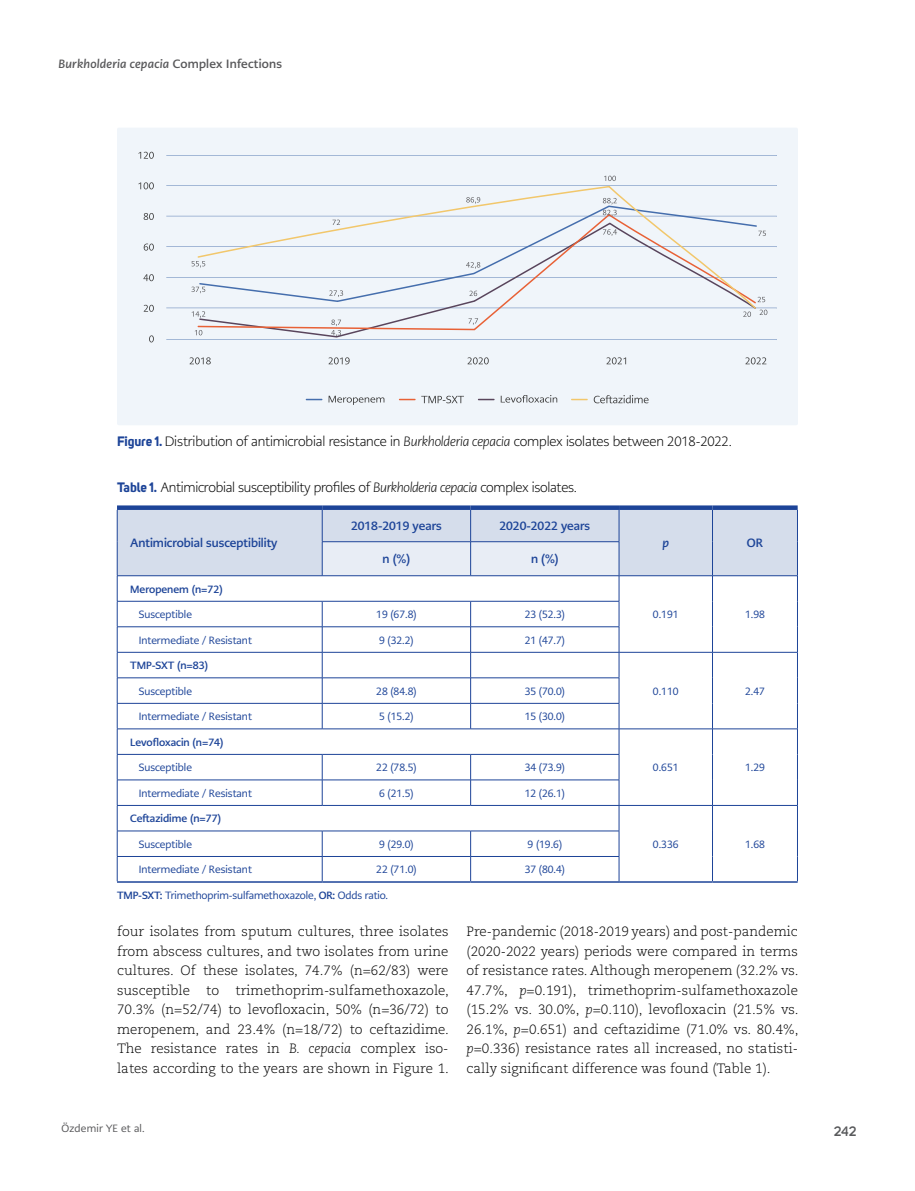
<style>
.page{position:relative;width:915px;height:1191px;background:#fff}
.page>*{position:absolute;margin:0;border:0;box-sizing:border-box;transform-origin:0 0}
.t1{font:300 13.5px/19.5px "Caecilia LT Pro 45";color:#000;text-align:justify}
.t2{font:300 13.5px "PMN Caecilia Sans Head";letter-spacing:-.015em;color:#000}
.t3{font:600 13.5px "Uni Sans";color:#58595b}
.t4{font:700 12px "PMN Caecilia Sans Head";color:#1d4498}
.t5{font:italic 700 12px "PMN Caecilia Sans Head";letter-spacing:.02em;color:#58585a}
.t6{font:italic 700 12px "PMN Caecilia Sans Head";color:#1d4498}
.t7{font:10.5px "PMN Caecilia Sans Head";color:#1d4498}
.t8{font:700 10.5px "PMN Caecilia Sans Head";color:#1d4498}
.t9{font:10.5px "PMN Caecilia Sans Head";letter-spacing:.02em;color:#58585a}
.s1{font-style:normal}
.s2{font-family:"Uni Sans";font-weight:700;color:#1d4498}
.s3{font-style:italic}
.s4{font-weight:700}
.s5{font-family:"Caecilia LT Pro 46";font-style:italic}
</style>
<div class="page">
<div style="left:117px;top:128px;width:680px;height:297px;background:#f0f5fa;border-radius:2px"></div>
<svg style="left:138px;top:152px;width:16px;height:7px"></svg>
<svg style="left:138px;top:182px;width:16px;height:7px"></svg>
<svg style="left:143px;top:213px;width:11px;height:7px"></svg>
<svg style="left:144px;top:243px;width:10px;height:8px"></svg>
<svg style="left:143px;top:274px;width:11px;height:7px"></svg>
<svg style="left:144px;top:305px;width:10px;height:7px"></svg>
<svg style="left:149px;top:335px;width:5px;height:7px"></svg>
<svg style="left:189px;top:357px;width:22px;height:7px"></svg>
<svg style="left:328px;top:357px;width:21px;height:7px"></svg>
<svg style="left:467px;top:357px;width:21px;height:7px"></svg>
<svg style="left:606px;top:357px;width:20px;height:7px"></svg>
<svg style="left:745px;top:357px;width:21px;height:7px"></svg>
<svg style="left:166px;top:246px;width:610px;height:1px"></svg>
<svg style="left:166px;top:277px;width:610px;height:1px"></svg>
<svg style="left:191px;top:261px;width:6px;height:6px"></svg>
<svg style="left:191px;top:287px;width:6px;height:5px"></svg>
<svg style="left:166px;top:176px;width:610px;height:10px"></svg>
<svg style="left:757px;top:297px;width:8px;height:5px"></svg>
<svg style="left:166px;top:215px;width:610px;height:21px"></svg>
<svg style="left:197px;top:186px;width:558px;height:122px"></svg>
<svg style="left:328px;top:396px;width:56px;height:9px"></svg>
<svg style="left:421px;top:396px;width:43px;height:7px"></svg>
<svg style="left:305px;top:399px;width:17px;height:1px"></svg>
<svg style="left:399px;top:399px;width:16px;height:1px"></svg>
<svg style="left:500px;top:395px;width:57px;height:7px"></svg>
<svg style="left:593px;top:395px;width:55px;height:8px"></svg>
<svg style="left:478px;top:399px;width:16px;height:1px"></svg>
<svg style="left:571px;top:399px;width:16px;height:1px"></svg>
<svg style="left:166px;top:155px;width:610px;height:1px"></svg>
<svg style="left:166px;top:308px;width:610px;height:32px"></svg>
<div style="left:118px;top:510px;width:679px;height:65px;background:#d5ddeb"></div>
<hr style="left:117px;top:510px;width:1px;height:32px;background:#1d4498">
<hr style="left:117px;top:542px;width:1px;height:33px;background:#1d4498">
<div style="left:117px;top:505px;width:205px;height:5px;background:#1d4498"></div>
<div style="left:322px;top:505px;width:148px;height:5px;background:#1d4498"></div>
<div style="left:470px;top:505px;width:148px;height:5px;background:#1d4498"></div>
<div style="left:618px;top:505px;width:94px;height:5px;background:#1d4498"></div>
<div style="left:712px;top:505px;width:85px;height:5px;background:#1d4498"></div>
<hr style="left:322px;top:510px;width:1px;height:31px;background:#1d4498">
<hr style="left:470px;top:510px;width:1px;height:31px;background:#1d4498">
<hr style="left:618px;top:510px;width:1px;height:31px;background:#1d4498">
<hr style="left:712px;top:510px;width:1px;height:32px;background:#1d4498">
<hr style="left:712px;top:542px;width:1px;height:33px;background:#1d4498">
<hr style="left:797px;top:510px;width:1px;height:32px;background:#1d4498">
<hr style="left:797px;top:542px;width:1px;height:33px;background:#1d4498">
<hr style="left:117px;top:575px;width:205px;height:1px;background:#1d4498">
<hr style="left:619px;top:575px;width:93px;height:1px;background:#1d4498">
<hr style="left:712px;top:575px;width:85px;height:1px;background:#1d4498">
<hr style="left:117px;top:601px;width:205px;height:1px;background:#1d4498">
<hr style="left:117px;top:626px;width:205px;height:1px;background:#1d4498">
<hr style="left:117px;top:652px;width:205px;height:1px;background:#1d4498">
<hr style="left:618px;top:652px;width:94px;height:1px;background:#1d4498">
<hr style="left:712px;top:652px;width:85px;height:1px;background:#1d4498">
<hr style="left:117px;top:677px;width:205px;height:1px;background:#1d4498">
<hr style="left:117px;top:703px;width:205px;height:1px;background:#1d4498">
<hr style="left:117px;top:728px;width:205px;height:1px;background:#1d4498">
<hr style="left:618px;top:728px;width:94px;height:1px;background:#1d4498">
<hr style="left:712px;top:728px;width:85px;height:1px;background:#1d4498">
<hr style="left:117px;top:754px;width:205px;height:1px;background:#1d4498">
<hr style="left:117px;top:779px;width:205px;height:1px;background:#1d4498">
<hr style="left:117px;top:805px;width:205px;height:1px;background:#1d4498">
<hr style="left:117px;top:830px;width:205px;height:1px;background:#1d4498">
<svg style="left:117px;top:576px;width:1px;height:305px"></svg>
<hr style="left:117px;top:856px;width:205px;height:1px;background:#1d4498">
<hr style="left:117px;top:881px;width:205px;height:1px;background:#1d4498">
<hr style="left:322px;top:881px;width:148px;height:1px;background:#1d4498">
<hr style="left:470px;top:881px;width:148px;height:1px;background:#1d4498">
<svg style="left:322px;top:542px;width:297px;height:339px"></svg>
<hr style="left:618px;top:805px;width:94px;height:1px;background:#1d4498">
<hr style="left:712px;top:805px;width:85px;height:1px;background:#1d4498">
<svg style="left:712px;top:576px;width:1px;height:305px"></svg>
<svg style="left:797px;top:576px;width:1px;height:305px"></svg>
<hr style="left:618px;top:881px;width:94px;height:1px;background:#1d4498">
<hr style="left:712px;top:881px;width:85px;height:1px;background:#1d4498">
<hr style="left:322px;top:541px;width:148px;height:1px;background:#1d4498">
<hr style="left:322px;top:542px;width:1px;height:33px;background:#1d4498">
<hr style="left:470px;top:541px;width:149px;height:1px;background:#1d4498">
<hr style="left:470px;top:542px;width:1px;height:33px;background:#1d4498">
<hr style="left:618px;top:542px;width:1px;height:33px;background:#1d4498">
<hr style="left:322px;top:575px;width:148px;height:1px;background:#1d4498">
<hr style="left:470px;top:575px;width:149px;height:1px;background:#1d4498">
<p class="t5" style="left:58px;top:56px;width:225px">Burkholderia cepacia <span class="s1">Complex Infections</span></p>
<p class="t2" style="left:117px;top:433px;width:616px"><span class="s2">Figure 1.</span> Distribution of antimicrobial resistance in <span class="s3">Burkholderia cepacia</span> complex isolates between 2018-2022.</p>
<p class="t2" style="left:117px;top:479px;width:461px"><span class="s2">Table 1.</span> Antimicrobial susceptibility profiles of <span class="s3">Burkholderia cepacia</span> complex isolates.</p>
<p class="t4" style="left:130px;top:535px;width:149px">Antimicrobial susceptibility</p>
<p class="t4" style="left:351px;top:518px;width:92px">2018-2019 years</p>
<p class="t4" style="left:499px;top:518px;width:92px">2020-2022 years</p>
<p class="t4" style="left:382px;top:551px;width:29px">n (%)</p>
<p class="t4" style="left:531px;top:551px;width:29px">n (%)</p>
<p class="t6" style="left:662px;top:535px;width:8px">p</p>
<p class="t4" style="left:746px;top:535px;width:18px">OR</p>
<p class="t8" style="left:130px;top:582px;width:94px">Meropenem (n=72)</p>
<p class="t7" style="left:139px;top:607px;width:55px">Susceptible</p>
<p class="t7" style="left:376px;top:607px;width:42px">19 (67.8)</p>
<p class="t7" style="left:524px;top:607px;width:42px">23 (52.3)</p>
<p class="t7" style="left:652px;top:607px;width:27px">0.191</p>
<p class="t7" style="left:744px;top:607px;width:21px">1.98</p>
<p class="t7" style="left:139px;top:633px;width:115px">Intermediate / Resistant</p>
<p class="t7" style="left:379px;top:633px;width:36px">9 (32.2)</p>
<p class="t7" style="left:524px;top:633px;width:42px">21 (47.7)</p>
<p class="t8" style="left:130px;top:658px;width:79px">TMP-SXT (n=83)</p>
<p class="t7" style="left:139px;top:684px;width:55px">Susceptible</p>
<p class="t7" style="left:376px;top:684px;width:42px">28 (84.8)</p>
<p class="t7" style="left:524px;top:684px;width:42px">35 (70.0)</p>
<p class="t7" style="left:652px;top:684px;width:27px">0.110</p>
<p class="t7" style="left:744px;top:684px;width:21px">2.47</p>
<p class="t7" style="left:139px;top:710px;width:115px">Intermediate / Resistant</p>
<p class="t7" style="left:379px;top:710px;width:36px">5 (15.2)</p>
<p class="t7" style="left:524px;top:710px;width:42px">15 (30.0)</p>
<p class="t8" style="left:130px;top:735px;width:95px">Levofloxacin (n=74)</p>
<p class="t7" style="left:139px;top:761px;width:55px">Susceptible</p>
<p class="t7" style="left:376px;top:761px;width:42px">22 (78.5)</p>
<p class="t7" style="left:524px;top:761px;width:42px">34 (73.9)</p>
<p class="t7" style="left:652px;top:761px;width:27px">0.651</p>
<p class="t7" style="left:744px;top:761px;width:21px">1.29</p>
<p class="t7" style="left:139px;top:786px;width:115px">Intermediate / Resistant</p>
<p class="t7" style="left:379px;top:786px;width:36px">6 (21.5)</p>
<p class="t7" style="left:524px;top:786px;width:42px">12 (26.1)</p>
<p class="t8" style="left:130px;top:811px;width:92px">Ceftazidime (n=77)</p>
<p class="t7" style="left:139px;top:837px;width:55px">Susceptible</p>
<p class="t7" style="left:379px;top:837px;width:36px">9 (29.0)</p>
<p class="t7" style="left:527px;top:837px;width:36px">9 (19.6)</p>
<p class="t7" style="left:652px;top:837px;width:27px">0.336</p>
<p class="t7" style="left:744px;top:837px;width:21px">1.68</p>
<p class="t7" style="left:139px;top:862px;width:115px">Intermediate / Resistant</p>
<p class="t7" style="left:376px;top:862px;width:42px">22 (71.0)</p>
<p class="t7" style="left:524px;top:862px;width:42px">37 (80.4)</p>
<p class="t7" style="left:117px;top:888px;width:272px"><span class="s4">TMP-SXT:</span> Trimethoprim-sulfamethoxazole, <span class="s4">OR:</span> Odds ratio.</p>
<p class="t1" style="left:117px;top:921px;width:333px">four isolates from sputum cultures, three isolates from abscess cultures, and two isolates from urine cultures. Of these isolates, 74.7% (n=62/83) were susceptible to trimethoprim-sulfamethoxazole, 70.3% (n=52/74) to levofloxacin, 50% (n=36/72) to meropenem, and 23.4% (n=18/72) to ceftazidime.<br>The resistance rates in <span class="s5">B. cepacia</span> complex iso&shy;lates according to the years are shown in Figure 1.</p>
<p class="t1" style="left:466px;top:921px;width:333px">Pre-pandemic (2018-2019 years) and post-pandemic (2020-2022 years) periods were compared in terms of resistance rates. Although meropenem (32.2% vs.<br>47.7%, <span class="s5">p</span>=0.191), trimethoprim-sulfamethoxazole (15.2% vs. 30.0%, <span class="s5">p</span>=0.110), levofloxacin (21.5% vs.<br>26.1%, <span class="s5">p</span>=0.651) and ceftazidime (71.0% vs. 80.4%, <span class="s5">p</span>=0.336) resistance rates all increased, no statisti&shy;cally significant difference was found (Table 1).</p>
<p class="t9" style="left:61px;top:1121px;width:85px">Özdemir YE et al.</p>
<p class="t3" style="left:833px;top:1123px;width:24px">242</p>
</div>
